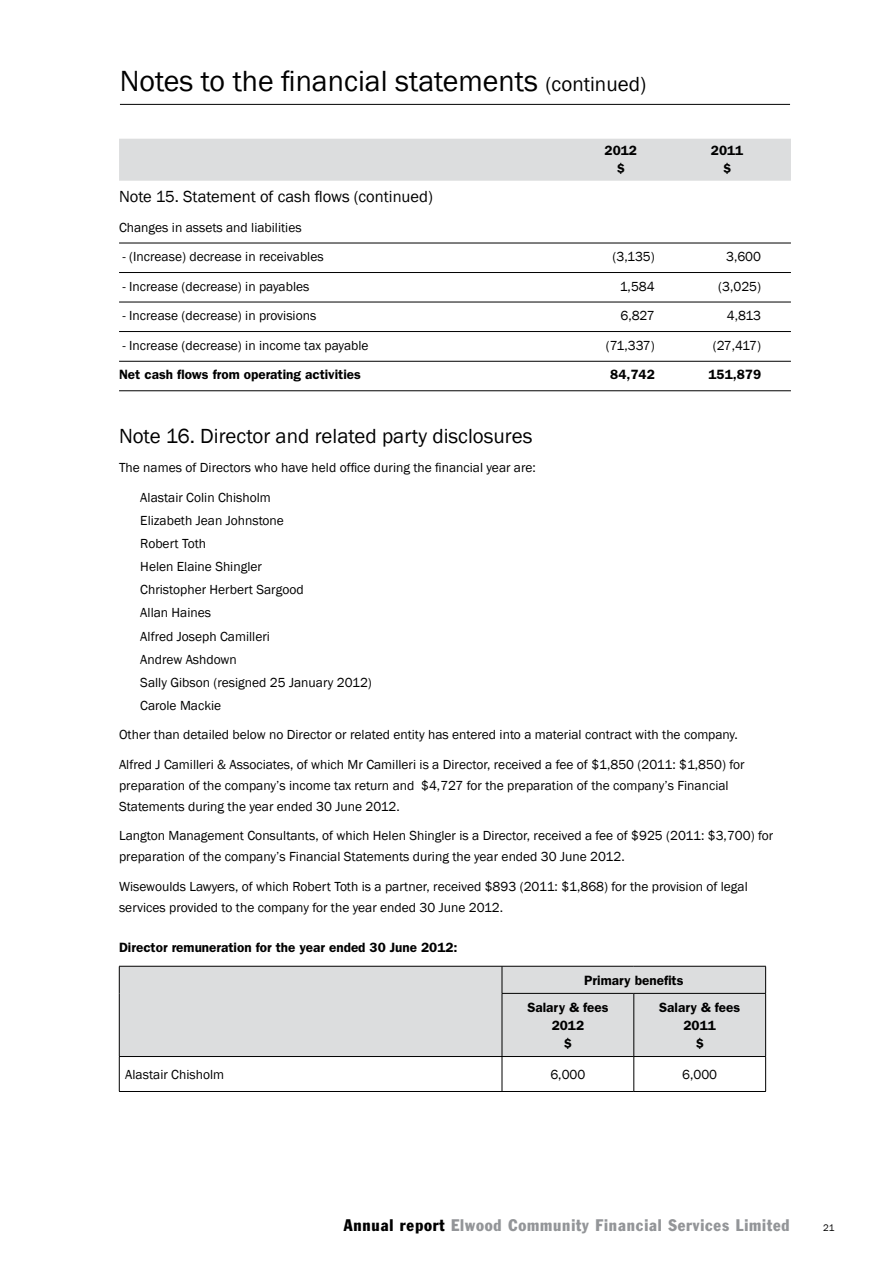
<style>
.page{position:relative;width:893px;height:1263px;background:#fff}
.page>*{position:absolute;margin:0;border:0;box-sizing:border-box;transform-origin:0 0}
.t1{font:30px "Franklin Gothic";color:#000}
.t2{font:21px "Franklin Gothic";color:#000}
.t3{font:condensed 16.5px "Franklin Gothic";letter-spacing:.05em;color:#939598}
.t4{font:16.5px "Franklin Gothic";color:#000}
.t5{font:13.5px/23.1px "Franklin Gothic";color:#000}
.t6{font:600 13.5px/18px "Franklin Gothic";color:#000;text-align:center}
.t7{font:9.75px "Franklin Gothic";color:#000}
.s1{font-size:21px}
.s2{color:#000}
</style>
<div class="page">
<div style="left:119px;top:139px;width:672px;height:42px;background:#dcddde"></div>
<hr style="left:119px;top:243px;width:672px;height:1px;background:#000">
<hr style="left:119px;top:272px;width:672px;height:1px;background:#000">
<hr style="left:119px;top:302px;width:672px;height:1px;background:#000">
<hr style="left:119px;top:331px;width:672px;height:1px;background:#000">
<hr style="left:119px;top:361px;width:672px;height:1px;background:#000">
<hr style="left:119px;top:390px;width:672px;height:1px;background:#000">
<div style="left:120px;top:967px;width:645px;height:89px;background:#dcddde"></div>
<hr style="left:119px;top:966px;width:383px;height:1px;background:#000">
<svg style="left:119px;top:966px;width:1px;height:27px"></svg>
<hr style="left:502px;top:966px;width:132px;height:1px;background:#000">
<svg style="left:502px;top:966px;width:1px;height:27px"></svg>
<hr style="left:634px;top:966px;width:132px;height:1px;background:#000">
<svg style="left:765px;top:966px;width:1px;height:27px"></svg>
<hr style="left:119px;top:993px;width:1px;height:63px;background:#000">
<hr style="left:502px;top:993px;width:132px;height:1px;background:#000">
<hr style="left:502px;top:993px;width:1px;height:63px;background:#000">
<hr style="left:634px;top:993px;width:132px;height:1px;background:#000">
<hr style="left:634px;top:993px;width:1px;height:63px;background:#000">
<hr style="left:765px;top:993px;width:1px;height:63px;background:#000">
<hr style="left:119px;top:1056px;width:383px;height:1px;background:#000">
<hr style="left:119px;top:1057px;width:1px;height:34px;background:#000">
<hr style="left:502px;top:1056px;width:132px;height:1px;background:#000">
<hr style="left:502px;top:1057px;width:1px;height:34px;background:#000">
<hr style="left:634px;top:1056px;width:132px;height:1px;background:#000">
<hr style="left:634px;top:1057px;width:1px;height:34px;background:#000">
<hr style="left:765px;top:1057px;width:1px;height:34px;background:#000">
<hr style="left:119px;top:1091px;width:383px;height:1px;background:#000">
<hr style="left:502px;top:1091px;width:132px;height:1px;background:#000">
<hr style="left:634px;top:1091px;width:132px;height:1px;background:#000">
<hr style="left:120px;top:104px;width:670px;height:1px;background:#000">
<h1 class="t1" style="left:120px;top:63px;width:528px">Notes to the financial statements <span class="s1">(continued)</span></h1>
<p class="t6" style="left:605px;top:141px;width:34px">2012</p>
<p class="t6" style="left:711px;top:141px;width:34px">2011</p>
<p class="t6" style="left:617px;top:159px;width:10px">$</p>
<p class="t6" style="left:723px;top:159px;width:10px">$</p>
<p class="t4" style="left:119px;top:186px;width:315px">Note 15. Statement of cash flows (continued)</p>
<p class="t5" style="left:119px;top:216px;width:184px">Changes in assets and liabilities</p>
<p class="t5" style="left:122px;top:245px;width:203px">- (Increase) decrease in receivables</p>
<p class="t5" style="left:612px;top:245px;width:44px">(3,135)</p>
<p class="t5" style="left:726px;top:245px;width:37px">3,600</p>
<p class="t5" style="left:122px;top:275px;width:188px">- Increase (decrease) in payables</p>
<p class="t5" style="left:620px;top:275px;width:37px">1,584</p>
<p class="t5" style="left:718px;top:275px;width:44px">(3,025)</p>
<p class="t5" style="left:122px;top:304px;width:195px">- Increase (decrease) in provisions</p>
<p class="t5" style="left:620px;top:304px;width:36px">6,827</p>
<p class="t5" style="left:727px;top:304px;width:36px">4,813</p>
<p class="t5" style="left:122px;top:334px;width:248px">- Increase (decrease) in income tax payable</p>
<p class="t5" style="left:606px;top:334px;width:50px">(71,337)</p>
<p class="t5" style="left:713px;top:334px;width:50px">(27,417)</p>
<p class="t6" style="left:119px;top:366px;width:243px">Net cash flows from operating activities</p>
<p class="t6" style="left:610px;top:366px;width:46px">84,742</p>
<p class="t6" style="left:708px;top:366px;width:54px">151,879</p>
<h2 class="t2" style="left:119px;top:423px;width:415px">Note 16. Director and related party disclosures</h2>
<p class="t5" style="left:140px;top:453px;width:397px;line-height:29.5px;text-indent:-21px">The names of Directors who have held office during the financial year are:<br>Alastair Colin Chisholm</p>
<p class="t5" style="left:140px;top:509px;width:233px">Elizabeth Jean Johnstone<br>Robert Toth<br>Helen Elaine Shingler<br>Christopher Herbert Sargood<br>Allan Haines<br>Alfred Joseph Camilleri<br>Andrew Ashdown<br>Sally Gibson (resigned 25 January 2012)<br>Carole Mackie</p>
<p class="t5" style="left:119px;top:720px;width:627px;line-height:29.5px">Other than detailed below no Director or related entity has entered into a material contract with the company.<br>Alfred J Camilleri &amp; Associates, of which Mr Camilleri is a Director, received a fee of $1,850 (2011: $1,850) for</p>
<p class="t5" style="left:119px;top:775px;width:611px;line-height:21px">preparation of the company’s income tax return and $4,727 for the preparation of the company’s Financial<br>Statements during the year ended 30 June 2012.</p>
<p class="t5" style="left:119px;top:826px;width:656px;line-height:21px">Langton Management Consultants, of which Helen Shingler is a Director, received a fee of $925 (2011: $3,700) for preparation of the company’s Financial Statements during the year ended 30 June 2012.</p>
<p class="t5" style="left:119px;top:876px;width:630px;line-height:21px">Wisewoulds Lawyers, of which Robert Toth is a partner, received $893 (2011: $1,868) for the provision of legal services provided to the company for the year ended 30 June 2012.</p>
<p class="t6" style="left:119px;top:938px;width:340px">Director remuneration for the year ended 30 June 2012:</p>
<p class="t6" style="left:527px;top:967px;width:158px;line-height:27.2px;text-align:left;text-indent:57px">Primary benefits<br>Salary &amp; fees</p>
<p class="t6" style="left:552px;top:1016px;width:34px">2012 $</p>
<p class="t6" style="left:659px;top:998px;width:83px">Salary &amp; fees<br>2011<br>$</p>
<p class="t5" style="left:125px;top:1063px;width:100px">Alastair Chisholm</p>
<p class="t5" style="left:550px;top:1063px;width:37px">6,000</p>
<p class="t5" style="left:682px;top:1063px;width:37px">6,000</p>
<p class="t3" style="left:344px;top:1214px;width:447px"><span class="s2">Annual report</span> Elwood Community Financial Services Limited</p>
<p class="t7" style="left:823px;top:1222px;width:13px">21</p>
</div>
